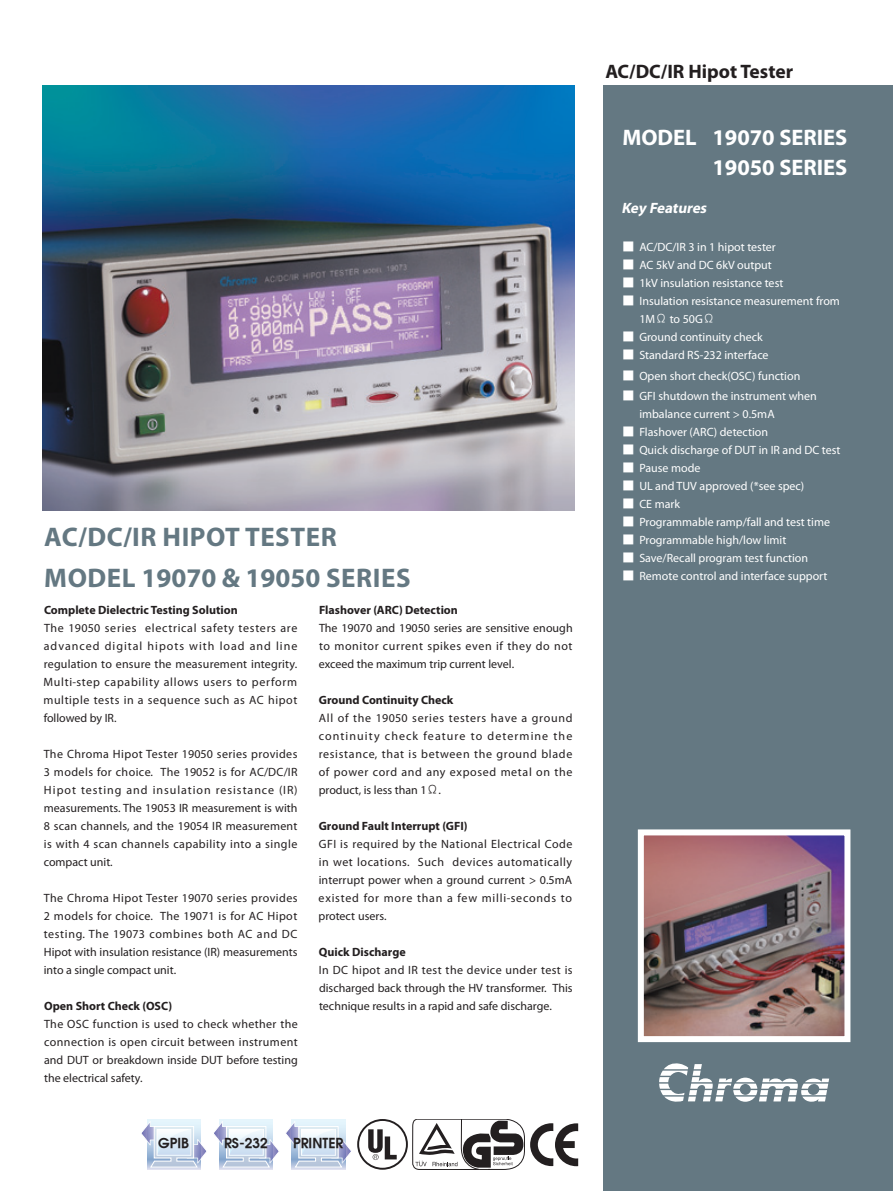
<style>
.page{position:relative;width:893px;height:1191px;background:#fff}
.page>*{position:absolute;margin:0;border:0;box-sizing:border-box;transform-origin:0 0}
.t1{font:700 27px/40.5px "Myriad Pro";letter-spacing:.02em;color:#647882}
.t2{font:700 22.5px/30px "Myriad Pro";color:#fff;text-align:right}
.t3{font:700 19.5px "Myriad Pro";color:#231f20}
.t4{font:italic 700 15px "Myriad Pro";color:#fff}
.t5{font:14.55px "Moderne Demi";color:#231f20}
.t6{font:12px/18px "Myriad Pro";color:#231f20;text-align:justify}
.t7{font:12px/18px "Myriad Pro";color:#fff}
.t8{font:700 12px "Myriad Pro";color:#231f20}
.s1{font-family:"AR Hei B5";font-weight:500}
</style>
<div class="page">
<div style="left:147px;top:1119px;width:54px;height:50px;background:#e5f1f9"></div>
<svg style="left:141px;top:1121px;width:66px;height:46px"></svg>
<div style="left:604px;top:85px;width:289px;height:1106px;background:#647882"></div>
<img style="left:645px;top:836px;width:198px;height:199px">
<div style="left:638px;top:829px;width:212px;height:213px;border:6px solid #fff"></div>
<img style="left:43px;top:85px;width:531px;height:425px">
<svg style="left:659px;top:1063px;width:170px;height:39px"></svg>
<svg style="left:214px;top:1119px;width:364px;height:50px"></svg>
<h1 class="t1" style="left:44px;top:516px;width:368px">AC/DC/IR HIPOT TESTER<br>MODEL 19070 &amp; 19050 SERIES</h1>
<p class="t8" style="left:44px;top:602px;width:195px">Complete Dielectric Testing Solution</p>
<p class="t6" style="left:43px;top:619px;width:256px">The 19050 series electrical safety testers are advanced digital hipots with load and line regulation to ensure the measurement integrity.<br>Multi-step capability allows users to perform multiple tests in a sequence such as AC hipot followed by IR.</p>
<p class="t6" style="left:44px;top:745px;width:255px">The Chroma Hipot Tester 19050 series provides 3 models for choice. The 19052 is for AC/DC/IR Hipot testing and insulation resistance (IR) measurements. The 19053 IR measurement is with 8 scan channels, and the 19054 IR measurement is with 4 scan channels capability into a single compact unit.</p>
<p class="t6" style="left:44px;top:889px;width:255px">The Chroma Hipot Tester 19070 series provides 2 models for choice. The 19071 is for AC Hipot testing. The 19073 combines both AC and DC Hipot with insulation resistance (IR) measurements into a single compact unit.</p>
<p class="t8" style="left:44px;top:998px;width:130px">Open Short Check (OSC)</p>
<p class="t6" style="left:44px;top:1015px;width:255px">The OSC function is used to check whether the connection is open circuit between instrument and DUT or breakdown inside DUT before testing the electrical safety.</p>
<p class="t8" style="left:319px;top:602px;width:140px">Flashover (ARC) Detection</p>
<p class="t6" style="left:319px;top:619px;width:255px">The 19070 and 19050 series are sensitive enough to monitor current spikes even if they do not exceed the maximum trip current level.</p>
<p class="t8" style="left:319px;top:692px;width:136px">Ground Continuity Check</p>
<p class="t6" style="left:319px;top:709px;width:255px">All of the 19050 series testers have a ground continuity check feature to determine the resistance, that is between the ground blade of power cord and any exposed metal on the product, is less than 1<span class="s1">Ω</span>.</p>
<p class="t8" style="left:319px;top:818px;width:150px">Ground Fault Interrupt (GFI)</p>
<p class="t6" style="left:318px;top:835px;width:255px">GFI is required by the National Electrical Code in wet locations. Such devices automatically interrupt power when a ground current &gt; 0.5mA existed for more than a few milli-seconds to protect users.</p>
<p class="t8" style="left:319px;top:944px;width:88px">Quick Discharge</p>
<p class="t6" style="left:319px;top:961px;width:255px">In DC hipot and IR test the device under test is discharged back through the HV transformer. This technique results in a rapid and safe discharge.</p>
<p class="t5" style="left:158px;top:1134px;width:33px">GPIB</p>
<p class="t5" style="left:224px;top:1134px;width:45px">RS-232</p>
<p class="t5" style="left:293px;top:1134px;width:52px">PRINTER</p>
<h3 class="t3" style="left:605px;top:58px;width:189px">AC/DC/IR Hipot Tester</h3>
<h2 class="t2" style="left:622px;top:122px;width:227px">MODEL 19070 SERIES<br>19050 SERIES</h2>
<p class="t4" style="left:621px;top:198px;width:90px">Key Features</p>
<p class="t7" style="left:622px;top:238px;width:155px"><span class="s1">■</span> AC/DC/IR 3 in 1 hipot tester</p>
<p class="t7" style="left:622px;top:256px;width:151px"><span class="s1">■</span> AC 5kV and DC 6kV output</p>
<p class="t7" style="left:622px;top:274px;width:163px"><span class="s1">■</span> 1kV insulation resistance test</p>
<p class="t7" style="left:639px;top:292px;width:202px;text-indent:-17px"><span class="s1">■</span> Insulation resistance measurement from<br>1M<span class="s1">Ω</span> to 50G<span class="s1">Ω</span></p>
<p class="t7" style="left:622px;top:328px;width:142px"><span class="s1">■</span> Ground continuity check</p>
<p class="t7" style="left:622px;top:346px;width:148px"><span class="s1">■</span> Standard RS-232 interface</p>
<p class="t7" style="left:622px;top:366px;width:179px"><span class="s1">■</span> Open short check(OSC) function</p>
<p class="t7" style="left:639px;top:386px;width:179px;text-indent:-17px"><span class="s1">■</span> GFI shutdown the instrument when imbalance current &gt; 0.5mA</p>
<p class="t7" style="left:622px;top:422px;width:147px"><span class="s1">■</span> Flashover (ARC) detection</p>
<p class="t7" style="left:622px;top:440px;width:220px"><span class="s1">■</span> Quick discharge of DUT in IR and DC test</p>
<p class="t7" style="left:622px;top:458px;width:80px"><span class="s1">■</span> Pause mode</p>
<p class="t7" style="left:622px;top:476px;width:184px"><span class="s1">■</span> UL and TUV approved (*see spec)</p>
<p class="t7" style="left:622px;top:494px;width:59px"><span class="s1">■</span> CE mark</p>
<p class="t7" style="left:622px;top:512px;width:209px"><span class="s1">■</span> Programmable ramp/fall and test time</p>
<p class="t7" style="left:622px;top:530px;width:165px"><span class="s1">■</span> Programmable high/low limit</p>
<p class="t7" style="left:622px;top:548px;width:187px"><span class="s1">■</span> Save/Recall program test function</p>
<p class="t7" style="left:622px;top:566px;width:207px"><span class="s1">■</span> Remote control and interface support</p>
</div>
